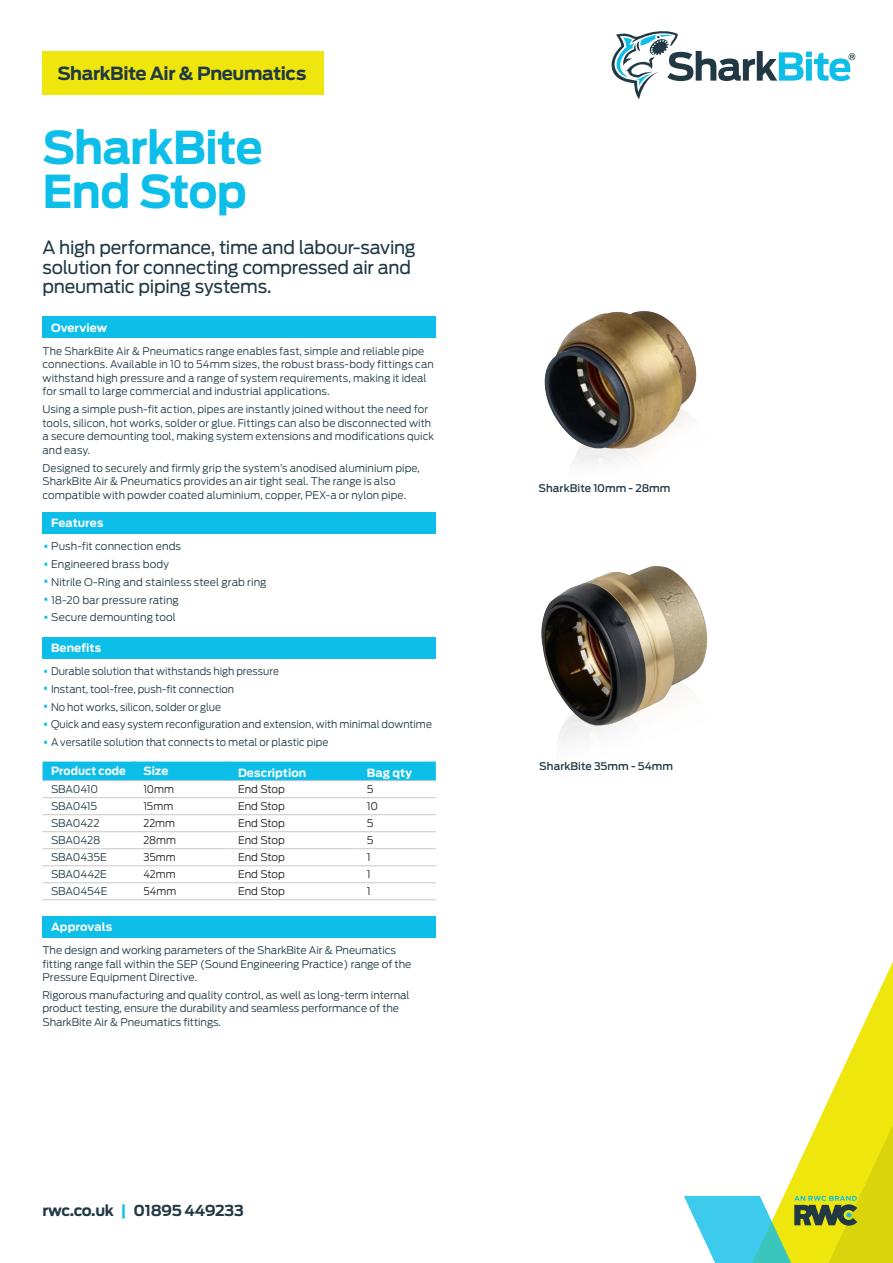
<style>
.page{position:relative;width:893px;height:1263px;background:#fff}
.page>*{position:absolute;margin:0;border:0;box-sizing:border-box;transform-origin:0 0}
._02_Page-Header_1-La{font:700 45px/43.5px "Antenna";letter-spacing:-.02em;color:#0dbee9}
._03_Intro_Dark-Blue{font:18px/19.5px "Antenna";letter-spacing:-.015em;color:#213944}
.t1{font:700 18px "Antenna";letter-spacing:-.025em;color:#213944}
.t2{font:700 15px "Antenna";letter-spacing:-.02em;color:#213944}
._04_Table_Header_Whi{font:700 11.25px "Antenna";letter-spacing:.005em;color:#fff}
._04_Table_Header_Whi-2{font:700 11.25px "Antenna";letter-spacing:.005em;color:#fff;scale:.95 1}
._08_Bulleted_Body_Da{font:300 10.5px/13.5px "Antenna";letter-spacing:.005em;color:#213944}
._06_Table_Body{font:300 10.5px "Antenna";letter-spacing:-.005em;color:#231f20}
._07_Body_Dark-Blue{font:300 10.5px "Antenna";letter-spacing:-.015em;color:#213944}
.Picture_Annotation{font:500 10.5px "Antenna";letter-spacing:.005em;color:#213944}
._06_Table_Body-2{font:300 10.5px "Antenna";letter-spacing:-.005em;color:#231f20;scale:.95 1}
.s1{font-size:18.9px;color:#0dbee9}
.s2{color:#0dbee9}
</style>
<div class="page">
<svg style="left:839px;top:961px;width:54px;height:116px"></svg>
<svg style="left:684px;top:1077px;width:209px;height:186px"></svg>
<div style="left:43px;top:51px;width:281px;height:43px;background:#efe60e"></div>
<svg style="left:611px;top:31px;width:244px;height:68px"></svg>
<div style="left:43px;top:317px;width:393px;height:21px;background:#0dbee9"></div>
<div style="left:43px;top:761px;width:393px;height:19px;background:#0dbee9"></div>
<hr style="left:43px;top:780px;width:92px;height:1px;background:#c7c8ca">
<hr style="left:135px;top:780px;width:95px;height:1px;background:#c7c8ca">
<hr style="left:230px;top:780px;width:128px;height:1px;background:#c7c8ca">
<hr style="left:358px;top:780px;width:78px;height:1px;background:#c7c8ca">
<hr style="left:43px;top:797px;width:92px;height:1px;background:#c7c8ca">
<hr style="left:135px;top:797px;width:95px;height:1px;background:#c7c8ca">
<hr style="left:230px;top:797px;width:128px;height:1px;background:#c7c8ca">
<hr style="left:358px;top:797px;width:78px;height:1px;background:#c7c8ca">
<hr style="left:43px;top:814px;width:92px;height:1px;background:#c7c8ca">
<hr style="left:135px;top:814px;width:95px;height:1px;background:#c7c8ca">
<hr style="left:230px;top:814px;width:128px;height:1px;background:#c7c8ca">
<hr style="left:358px;top:814px;width:78px;height:1px;background:#c7c8ca">
<hr style="left:43px;top:831px;width:92px;height:1px;background:#c7c8ca">
<hr style="left:135px;top:831px;width:95px;height:1px;background:#c7c8ca">
<hr style="left:230px;top:831px;width:128px;height:1px;background:#c7c8ca">
<hr style="left:358px;top:831px;width:78px;height:1px;background:#c7c8ca">
<hr style="left:43px;top:848px;width:92px;height:1px;background:#c7c8ca">
<hr style="left:135px;top:848px;width:95px;height:1px;background:#c7c8ca">
<hr style="left:230px;top:848px;width:128px;height:1px;background:#c7c8ca">
<hr style="left:358px;top:848px;width:78px;height:1px;background:#c7c8ca">
<hr style="left:43px;top:865px;width:92px;height:1px;background:#c7c8ca">
<hr style="left:135px;top:865px;width:95px;height:1px;background:#c7c8ca">
<hr style="left:230px;top:865px;width:128px;height:1px;background:#c7c8ca">
<hr style="left:358px;top:865px;width:78px;height:1px;background:#c7c8ca">
<hr style="left:43px;top:882px;width:92px;height:1px;background:#c7c8ca">
<hr style="left:135px;top:882px;width:95px;height:1px;background:#c7c8ca">
<hr style="left:230px;top:882px;width:128px;height:1px;background:#c7c8ca">
<hr style="left:358px;top:882px;width:78px;height:1px;background:#c7c8ca">
<hr style="left:43px;top:899px;width:92px;height:1px;background:#c7c8ca">
<hr style="left:135px;top:899px;width:95px;height:1px;background:#c7c8ca">
<hr style="left:230px;top:899px;width:128px;height:1px;background:#c7c8ca">
<hr style="left:358px;top:899px;width:78px;height:1px;background:#c7c8ca">
<img style="left:544px;top:311px;width:153px;height:154px">
<img style="left:541px;top:566px;width:167px;height:176px">
<div style="left:43px;top:512px;width:393px;height:22px;background:#0dbee9"></div>
<div style="left:43px;top:637px;width:393px;height:22px;background:#0dbee9"></div>
<div style="left:43px;top:916px;width:393px;height:21px;background:#0dbee9"></div>
<h2 class="t1" style="left:57px;top:63px;width:250px">SharkBite Air &amp; Pneumatics</h2>
<p class="_02_Page-Header_1-La" style="left:43px;top:126px;width:222px">SharkBite<br>End Stop</p>
<p class="_03_Intro_Dark-Blue" style="left:43px;top:237px;width:375px">A high performance, time and labour-saving solution for connecting compressed air and pneumatic piping systems.</p>
<p class="_04_Table_Header_Whi" style="left:51px;top:321px;width:58px">Overview</p>
<p class="_08_Bulleted_Body_Da" style="left:43px;top:344px;width:393px">The SharkBite Air &amp; Pneumatics range enables fast, simple and reliable pipe connections. Available in 10 to 54mm sizes, the robust brass-body fittings can withstand high pressure and a range of system requirements, making it ideal for small to large commercial and industrial applications.</p>
<p class="_08_Bulleted_Body_Da" style="left:43px;top:403px;width:393px">Using a simple push-fit action, pipes are instantly joined without the need for tools, silicon, hot works, solder or glue. Fittings can also be disconnected with a secure demounting tool, making system extensions and modifications quick and easy.</p>
<p class="_08_Bulleted_Body_Da" style="left:43px;top:461px;width:379px">Designed to securely and firmly grip the system’s anodised aluminium pipe,<br>SharkBite Air &amp; Pneumatics provides an air tight seal. The range is also compatible with powder coated aluminium, copper, PEX-a or nylon pipe.</p>
<p class="_04_Table_Header_Whi" style="left:51px;top:516px;width:54px">Features</p>
<p class="_08_Bulleted_Body_Da" style="left:43px;top:540px;width:140px"><span class="s1">•</span> Push-fit connection ends</p>
<p class="_08_Bulleted_Body_Da" style="left:43px;top:558px;width:128px"><span class="s1">•</span> Engineered brass body</p>
<p class="_08_Bulleted_Body_Da" style="left:43px;top:575px;width:225px"><span class="s1">•</span> Nitrile O-Ring and stainless steel grab ring</p>
<p class="_08_Bulleted_Body_Da" style="left:43px;top:593px;width:138px"><span class="s1">•</span> 18-20 bar pressure rating</p>
<p class="_08_Bulleted_Body_Da" style="left:43px;top:611px;width:135px"><span class="s1">•</span> Secure demounting tool</p>
<p class="_04_Table_Header_Whi" style="left:51px;top:641px;width:52px">Benefits</p>
<p class="_08_Bulleted_Body_Da" style="left:43px;top:665px;width:238px"><span class="s1">•</span> Durable solution that withstands high pressure</p>
<p class="_08_Bulleted_Body_Da" style="left:43px;top:682px;width:193px"><span class="s1">•</span> Instant, tool-free, push-fit connection</p>
<p class="_08_Bulleted_Body_Da" style="left:43px;top:700px;width:180px"><span class="s1">•</span> No hot works, silicon, solder or glue</p>
<p class="_08_Bulleted_Body_Da" style="left:43px;top:718px;width:391px"><span class="s1">•</span> Quick and easy system reconfiguration and extension, with minimal downtime</p>
<p class="_08_Bulleted_Body_Da" style="left:43px;top:736px;width:287px"><span class="s1">•</span> A versatile solution that connects to metal or plastic pipe</p>
<p class="_04_Table_Header_Whi-2" style="left:51px;top:765px;width:80px">Product code</p>
<p class="_04_Table_Header_Whi" style="left:144px;top:765px;width:26px">Size</p>
<p class="_04_Table_Header_Whi" style="left:238px;top:766px;width:70px">Description</p>
<p class="_04_Table_Header_Whi" style="left:367px;top:766px;width:47px">Bag qty</p>
<p class="_07_Body_Dark-Blue" style="left:51px;top:783px;width:49px">SBA0410</p>
<p class="_06_Table_Body-2" style="left:144px;top:783px;width:34px">10mm</p>
<p class="_06_Table_Body" style="left:238px;top:783px;width:49px">End Stop</p>
<p class="_06_Table_Body" style="left:367px;top:783px;width:8px">5</p>
<p class="_07_Body_Dark-Blue" style="left:51px;top:800px;width:48px">SBA0415</p>
<p class="_06_Table_Body-2" style="left:144px;top:800px;width:33px">15mm</p>
<p class="_06_Table_Body" style="left:238px;top:800px;width:49px">End Stop</p>
<p class="_06_Table_Body" style="left:367px;top:800px;width:13px">10</p>
<p class="_07_Body_Dark-Blue" style="left:51px;top:817px;width:50px">SBA0422</p>
<p class="_06_Table_Body-2" style="left:144px;top:817px;width:35px">22mm</p>
<p class="_06_Table_Body" style="left:238px;top:817px;width:49px">End Stop</p>
<p class="_06_Table_Body" style="left:367px;top:817px;width:8px">5</p>
<p class="_07_Body_Dark-Blue" style="left:51px;top:834px;width:51px">SBA0428</p>
<p class="_06_Table_Body-2" style="left:144px;top:834px;width:36px">28mm</p>
<p class="_06_Table_Body" style="left:238px;top:834px;width:49px">End Stop</p>
<p class="_06_Table_Body" style="left:367px;top:834px;width:8px">5</p>
<p class="_07_Body_Dark-Blue" style="left:51px;top:851px;width:57px">SBA0435E</p>
<p class="_06_Table_Body-2" style="left:144px;top:851px;width:35px">35mm</p>
<p class="_06_Table_Body" style="left:238px;top:851px;width:49px">End Stop</p>
<p class="_06_Table_Body" style="left:367px;top:851px;width:5px">1</p>
<p class="_07_Body_Dark-Blue" style="left:51px;top:868px;width:57px">SBA0442E</p>
<p class="_06_Table_Body-2" style="left:144px;top:868px;width:35px">42mm</p>
<p class="_06_Table_Body" style="left:238px;top:868px;width:49px">End Stop</p>
<p class="_06_Table_Body" style="left:367px;top:868px;width:5px">1</p>
<p class="_07_Body_Dark-Blue" style="left:51px;top:885px;width:58px">SBA0454E</p>
<p class="_06_Table_Body-2" style="left:144px;top:885px;width:36px">54mm</p>
<p class="_06_Table_Body" style="left:238px;top:885px;width:49px">End Stop</p>
<p class="_06_Table_Body" style="left:367px;top:885px;width:5px">1</p>
<p class="_04_Table_Header_Whi" style="left:51px;top:920px;width:63px">Approvals</p>
<p class="_08_Bulleted_Body_Da" style="left:43px;top:944px;width:370px">The design and working parameters of the SharkBite Air &amp; Pneumatics fitting range fall within the SEP (Sound Engineering Practice) range of the<br>Pressure Equipment Directive.</p>
<p class="_08_Bulleted_Body_Da" style="left:43px;top:988px;width:369px">Rigorous manufacturing and quality control, as well as long-term internal product testing, ensure the durability and seamless performance of the<br>SharkBite Air &amp; Pneumatics fittings.</p>
<h3 class="t2" style="left:43px;top:1202px;width:203px">rwc.co.uk <span class="s2">|</span> 01895 449233</h3>
<p class="Picture_Annotation" style="left:539px;top:481px;width:134px">SharkBite 10mm - 28mm</p>
<p class="Picture_Annotation" style="left:539px;top:759px;width:135px">SharkBite 35mm - 54mm</p>
</div>
